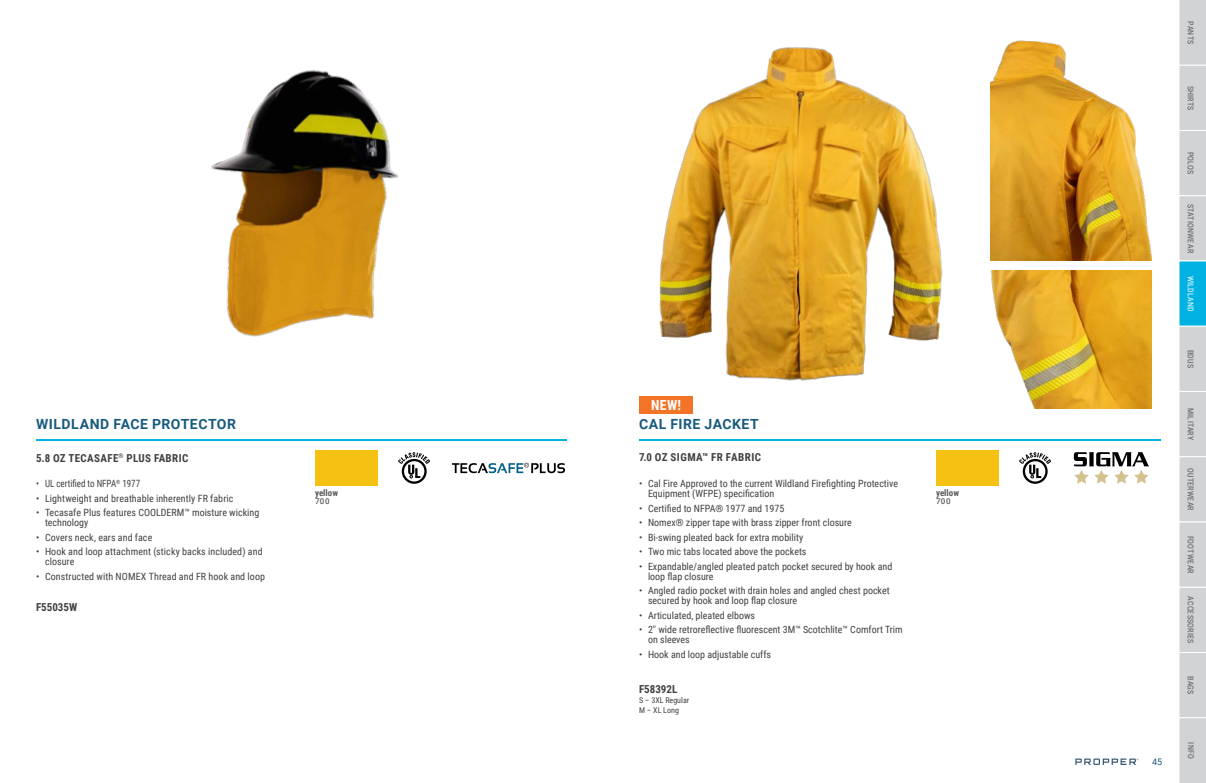
<style>
.page{position:relative;width:1206px;height:783px;background:#fff}
.page>*{position:absolute;margin:0;border:0;box-sizing:border-box;transform-origin:0 0}
.t1{font:700 14px "Roboto";letter-spacing:.035em;color:#185a7d}
.t2{font:700 13.9px "Roboto Condensed";color:#fff}
.t3{font:700 11px "Roboto Condensed";letter-spacing:.035em;color:#414042}
.t4{font:700 11px "Roboto Condensed";color:#414042}
.t5{font:10px/10px "Roboto Condensed";color:#414042}
.t6{font:10px "Roboto Condensed";color:#414042;scale:.9 1}
.t7{font:700 9px "Roboto Condensed";color:#58595b}
.t8{font:9px "Roboto";color:#185a7d}
.t9{font:8px "Roboto Condensed";letter-spacing:.025em;color:#58595b}
.t10{font:8px/10px "Roboto Condensed";color:#414042}
.t11{font:8px "Roboto Condensed";letter-spacing:.025em;color:#fff}
.t12{font:500 8px "Roboto";letter-spacing:.065em;color:#58595b}
</style>
<div class="page">
<img style="left:211px;top:70px;width:188px;height:267px">
<hr style="left:36px;top:439px;width:531px;height:2px;background:#00b2e2">
<div style="left:315px;top:450px;width:63px;height:36px;background:#f5c112"></div>
<img style="left:659px;top:47px;width:284px;height:334px">
<hr style="left:639px;top:439px;width:522px;height:2px;background:#00b2e2">
<div style="left:936px;top:450px;width:63px;height:36px;background:#f5c112"></div>
<img style="left:990px;top:40px;width:162px;height:221px">
<img style="left:990px;top:270px;width:162px;height:139px">
<svg style="left:1023px;top:459px;width:25px;height:25px"></svg>
<svg style="left:1025px;top:461px;width:20px;height:21px"></svg>
<svg style="left:1019px;top:452px;width:32px;height:26px"></svg>
<svg style="left:402px;top:459px;width:25px;height:25px"></svg>
<svg style="left:404px;top:461px;width:20px;height:20px"></svg>
<svg style="left:398px;top:452px;width:32px;height:26px"></svg>
<svg style="left:1074px;top:452px;width:75px;height:32px"></svg>
<div style="left:639px;top:396px;width:54px;height:18px;background:#f47427"></div>
<svg style="left:452px;top:463px;width:113px;height:10px"></svg>
<svg style="left:1179px;top:0;width:27px;height:783px;background:#c1d1d6"></svg>
<svg style="left:1075px;top:759px;width:63px;height:6px"></svg>
<h1 class="t1" style="left:36px;top:414px;width:201px">WILDLAND FACE PROTECTOR</h1>
<p class="t3" style="left:36px;top:450px;width:154px">5.8 OZ TECASAFE<sup>®</sup> PLUS FABRIC</p>
<p class="t6" style="left:36px;top:477px;width:117px">• UL certified to NFPA<sup>®</sup> 1977</p>
<p class="t5" style="left:36px;top:493px;width:199px">• Lightweight and breathable inherently FR fabric</p>
<p class="t5" style="left:45px;top:508px;width:216px;text-indent:-9px">• Tecasafe Plus features COOLDERM™ moisture wicking technology</p>
<p class="t5" style="left:36px;top:532px;width:118px">• Covers neck, ears and face</p>
<p class="t5" style="left:45px;top:547px;width:219px;text-indent:-9px">• Hook and loop attachment (sticky backs included) and closure</p>
<p class="t5" style="left:36px;top:571px;width:231px">• Constructed with NOMEX Thread and FR hook and loop</p>
<p class="t4" style="left:36px;top:599px;width:43px">F55035W</p>
<p class="t7" style="left:315px;top:486px;width:25px">yellow</p>
<p class="t12" style="left:315px;top:495px;width:16px">700</p>
<h2 class="t2" style="left:651px;top:395px;width:32px">NEW!</h2>
<h1 class="t1" style="left:639px;top:414px;width:121px">CAL FIRE JACKET</h1>
<p class="t3" style="left:639px;top:450px;width:124px">7.0 OZ SIGMA™ FR FABRIC</p>
<p class="t5" style="left:648px;top:479px;width:252px;text-indent:-9px">• Cal Fire Approved to the current Wildland Firefighting Protective<br>Equipment (WFPE) specification</p>
<p class="t5" style="left:639px;top:503px;width:147px">• Certified to NFPA® 1977 and 1975</p>
<p class="t5" style="left:639px;top:518px;width:214px">• Nomex® zipper tape with brass zipper front closure</p>
<p class="t5" style="left:639px;top:532px;width:166px">• Bi-swing pleated back for extra mobility</p>
<p class="t5" style="left:639px;top:547px;width:169px">• Two mic tabs located above the pockets</p>
<p class="t5" style="left:648px;top:561px;width:246px;text-indent:-9px">• Expandable/angled pleated patch pocket secured by hook and loop flap closure</p>
<p class="t5" style="left:648px;top:586px;width:243px;text-indent:-9px">• Angled radio pocket with drain holes and angled chest pocket secured by hook and loop flap closure</p>
<p class="t5" style="left:639px;top:610px;width:118px">• Articulated, pleated elbows</p>
<p class="t5" style="left:648px;top:625px;width:256px;text-indent:-9px">• 2" wide retroreflective fluorescent 3M™ Scotchlite™ Comfort Trim on sleeves</p>
<p class="t5" style="left:639px;top:649px;width:134px">• Hook and loop adjustable cuffs</p>
<p class="t4" style="left:639px;top:681px;width:40px">F58392L</p>
<p class="t10" style="left:639px;top:695px;width:52px">S – 3XL Regular<br>M – XL Long</p>
<p class="t7" style="left:936px;top:486px;width:25px">yellow</p>
<p class="t12" style="left:936px;top:495px;width:16px">700</p>
<p class="t8" style="left:1152px;top:755px;width:12px">45</p>
<p class="t9" style="left:1196px;top:21px;width:24px;rotate:90deg">PANTS</p>
<p class="t9" style="left:1196px;top:86px;width:26px;rotate:90deg">SHIRTS</p>
<p class="t9" style="left:1196px;top:152px;width:24px;rotate:90deg">POLOS</p>
<p class="t9" style="left:1196px;top:204px;width:51px;rotate:90deg">STATIONWEAR</p>
<p class="t11" style="left:1196px;top:276px;width:37px;rotate:90deg">WILDLAND</p>
<p class="t9" style="left:1196px;top:350px;width:20px;rotate:90deg">BDUS</p>
<p class="t9" style="left:1196px;top:408px;width:33px;rotate:90deg">MILITARY</p>
<p class="t9" style="left:1196px;top:468px;width:44px;rotate:90deg">OUTERWEAR</p>
<p class="t9" style="left:1196px;top:536px;width:40px;rotate:90deg">FOOTWEAR</p>
<p class="t9" style="left:1196px;top:596px;width:49px;rotate:90deg">ACCESSORIES</p>
<p class="t9" style="left:1196px;top:676px;width:20px;rotate:90deg">BAGS</p>
<p class="t9" style="left:1197px;top:742px;width:18px;rotate:90deg">INFO</p>
</div>
